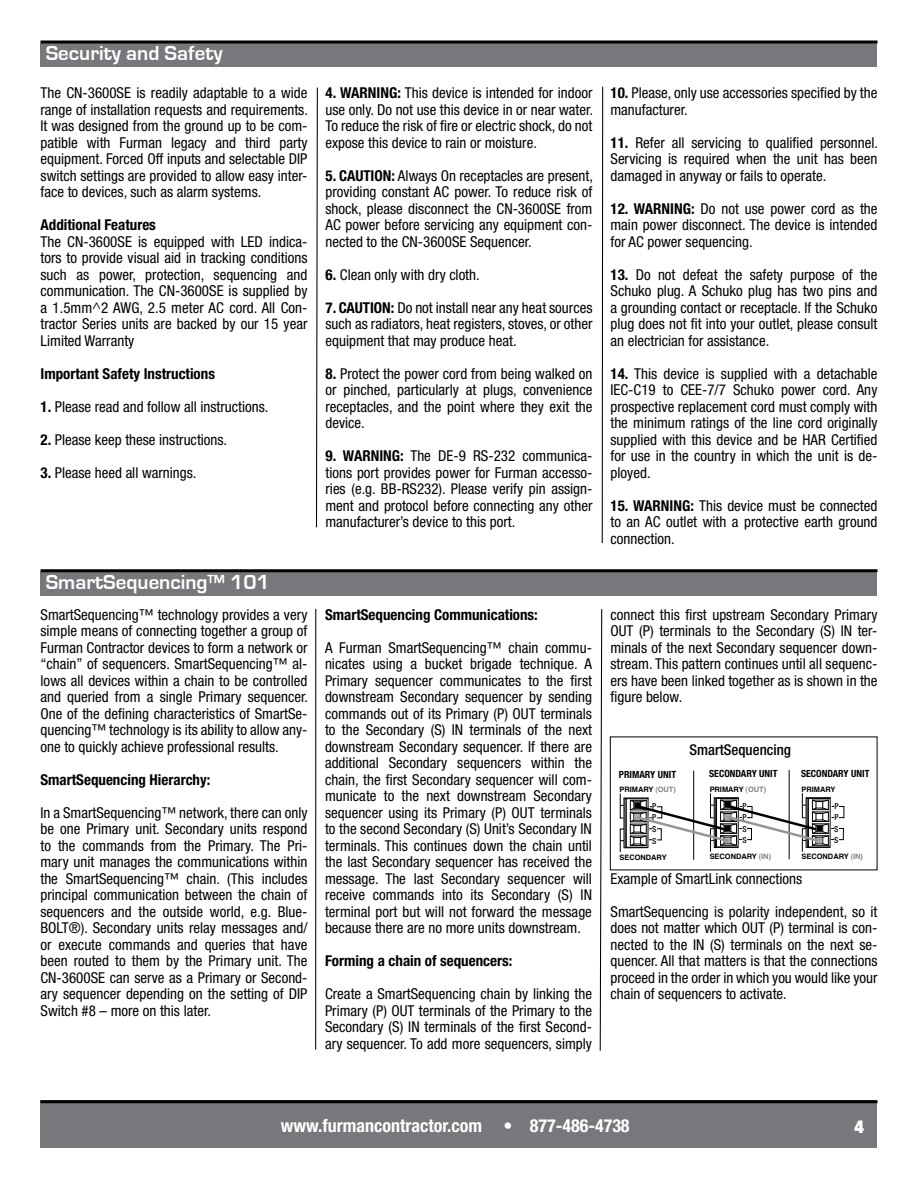
<style>
.page{position:relative;width:918px;height:1188px;background:#fff}
.page>*{position:absolute;margin:0;border:0;box-sizing:border-box;transform-origin:0 0}
.t1{font:700 21px "Eurostile";color:#fff}
.t2{font:700 condensed 18px "Helvetica Neue";color:#fff}
.t3{font:900 expanded 18px "Helvetica Neue";color:#fff}
.t4{font:condensed 15px/16.5px "Helvetica Neue";color:#000;text-align:justify}
.t5{font:700 condensed 15px "Helvetica Neue";color:#000}
.t6{font:500 condensed 14.85px "Helvetica Neue";color:#010101}
.t7{font:500 condensed 13.2px "Helvetica Neue";color:#010101}
.t8{font:700 condensed 9.9px "Helvetica Neue";color:#010101}
.t9{font:500 condensed 8.25px/11.6px "Helvetica Neue";color:#010101;text-align:justify}
.t10{font:700 7.5px "Helvetica";color:#010101}
.t11{font:500 condensed 6.15px "Helvetica Neue";color:#010101}
.t12{font:500 condensed 5.85px/5.8px "Helvetica Neue";color:#010101}
.t13{font:500 condensed 4.95px "Helvetica Neue";color:#010101}
.s1{font-weight:700}
.s2{color:#808285}
</style>
<div class="page">
<div style="left:40px;top:1100px;width:838px;height:48px;background:#77787b"></div>
<hr style="left:40px;top:1100px;width:838px;height:3px;background:#000">
<svg style="left:316px;top:87px;width:2px;height:441px"></svg>
<div style="left:40px;top:44px;width:838px;height:23px;background:#77787b"></div>
<svg style="left:40px;top:40px;width:838px;height:4px;background:#2e2e2f"></svg>
<div style="left:40px;top:572px;width:838px;height:24px;background:#77787b"></div>
<hr style="left:40px;top:569px;width:838px;height:3px;background:#000">
<hr style="left:602px;top:87px;width:1px;height:456px;background:#000">
<hr style="left:315px;top:609px;width:1px;height:441px;background:#000">
<svg style="left:599px;top:609px;width:4px;height:442px"></svg>
<hr style="left:693px;top:771px;width:1px;height:89px;background:#000">
<div style="left:831px;top:806px;width:13px;height:12px;border:1px solid #000"></div>
<div style="left:831px;top:828px;width:13px;height:12px;border:1px solid #000"></div>
<hr style="left:830px;top:798px;width:1px;height:49px;background:#000">
<hr style="left:834px;top:800px;width:4px;height:46px;background:#fff">
<hr style="left:789px;top:770px;width:1px;height:89px;background:#000">
<svg style="left:619px;top:792px;width:211px;height:61px"></svg>
<h1 class="t1" style="left:46px;top:42px;width:178px">Security and Safety</h1>
<p class="t4" style="left:40px;top:84px;width:269px">The CN-3600SE is readily adaptable to a wide range of installation requests and requirements.<br>It was designed from the ground up to be com&shy;patible with Furman legacy and third party equipment. Forced Off inputs and selectable DIP switch settings are provided to allow easy inter&shy;face to devices, such as alarm systems.</p>
<p class="t5" style="left:40px;top:216px;width:117px">Additional Features</p>
<p class="t4" style="left:40px;top:233px;width:269px">The CN-3600SE is equipped with LED indica&shy;tors to provide visual aid in tracking conditions such as power, protection, sequencing and communication. The CN-3600SE is supplied by a 1.5mm^2 AWG, 2.5 meter AC cord. All Con&shy;tractor Series units are backed by our 15 year Limited Warranty</p>
<p class="t5" style="left:40px;top:364px;width:176px">Important Safety Instructions</p>
<p class="t4" style="left:40px;top:398px;width:229px"><span class="s1">1.</span> Please read and follow all instructions.</p>
<p class="t4" style="left:40px;top:431px;width:188px"><span class="s1">2.</span> Please keep these instructions.</p>
<p class="t4" style="left:40px;top:464px;width:157px"><span class="s1">3.</span> Please heed all warnings.</p>
<h1 class="t1" style="left:46px;top:571px;width:226px">SmartSequencing™ 101</h1>
<p class="t4" style="left:40px;top:606px;width:269px">SmartSequencing™ technology provides a very simple means of connecting together a group of Furman Contractor devices to form a network or “chain” of sequencers. SmartSequencing™ al&shy;lows all devices within a chain to be controlled and queried from a single Primary sequencer.<br>One of the defining characteristics of SmartSe&shy;quencing™ technology is its ability to allow any&shy;one to quickly achieve professional results.</p>
<p class="t5" style="left:40px;top:770px;width:171px">SmartSequencing Hierarchy:</p>
<p class="t4" style="left:40px;top:804px;width:269px">In a SmartSequencing™ network, there can only be one Primary unit. Secondary units respond to the commands from the Primary. The Pri&shy;mary unit manages the communications within the SmartSequencing™ chain. (This includes principal communication between the chain of sequencers and the outside world, e.g. Blue-BOLT®). Secondary units relay messages and/ or execute commands and queries that have been routed to them by the Primary unit. The CN-3600SE can serve as a Primary or Second&shy;ary sequencer depending on the setting of DIP Switch #8 – more on this later.</p>
<p class="t4" style="left:326px;top:84px;width:269px"><span class="s1">4. WARNING:</span> This device is intended for indoor use only. Do not use this device in or near water.<br>To reduce the risk of fire or electric shock, do not expose this device to rain or moisture.</p>
<p class="t4" style="left:326px;top:167px;width:269px"><span class="s1">5. CAUTION:</span> Always On receptacles are present, providing constant AC power. To reduce risk of shock, please disconnect the CN-3600SE from AC power before servicing any equipment con&shy;nected to the CN-3600SE Sequencer.</p>
<p class="t4" style="left:326px;top:266px;width:156px"><span class="s1">6.</span> Clean only with dry cloth.</p>
<p class="t4" style="left:326px;top:299px;width:269px"><span class="s1">7. CAUTION:</span> Do not install near any heat sources such as radiators, heat registers, stoves, or other equipment that may produce heat.</p>
<p class="t4" style="left:326px;top:365px;width:269px"><span class="s1">8.</span> Protect the power cord from being walked on or pinched, particularly at plugs, convenience receptacles, and the point where they exit the device.</p>
<p class="t4" style="left:326px;top:447px;width:269px"><span class="s1">9. WARNING:</span> The DE-9 RS-232 communica&shy;tions port provides power for Furman accesso&shy;ries (e.g. BB-RS232). Please verify pin assign&shy;ment and protocol before connecting any other manufacturer’s device to this port.</p>
<p class="t4" style="left:610px;top:84px;width:268px"><span class="s1">10.</span> Please, only use accessories specified by the manufacturer.</p>
<p class="t4" style="left:610px;top:134px;width:269px"><span class="s1">11.</span> Refer all servicing to qualified personnel.<br>Servicing is required when the unit has been damaged in anyway or fails to operate.</p>
<p class="t4" style="left:610px;top:200px;width:269px"><span class="s1">12. WARNING:</span> Do not use power cord as the main power disconnect. The device is intended for AC power sequencing.</p>
<p class="t4" style="left:610px;top:266px;width:269px"><span class="s1">13.</span> Do not defeat the safety purpose of the Schuko plug. A Schuko plug has two pins and a grounding contact or receptacle. If the Schuko plug does not fit into your outlet, please consult an electrician for assistance.</p>
<p class="t4" style="left:610px;top:365px;width:269px"><span class="s1">14.</span> This device is supplied with a detachable IEC-C19 to CEE-7/7 Schuko power cord. Any prospective replacement cord must comply with the minimum ratings of the line cord originally supplied with this device and be HAR Certified for use in the country in which the unit is de&shy;ployed.</p>
<p class="t4" style="left:610px;top:497px;width:269px"><span class="s1">15. WARNING:</span> This device must be connected to an AC outlet with a protective earth ground connection.</p>
<p class="t12" style="left:831px;top:454px;width:18px">COMM/<br>POWER</p>
<p class="t11" style="left:487px;top:613px;width:35px">REMOTE PORT</p>
<p class="t7" style="left:720px;top:604px;width:92px">SmartSequencing</p>
<p class="t9" style="left:753px;top:634px;width:6px">P P S S</p>
<p class="t5" style="left:325px;top:605px;width:214px">SmartSequencing Communications:</p>
<p class="t4" style="left:325px;top:639px;width:269px">A Furman SmartSequencing™ chain commu&shy;nicates using a bucket brigade technique. A Primary sequencer communicates to the first downstream Secondary sequencer by sending commands out of its Primary (P) OUT terminals to the Secondary (S) IN terminals of the next downstream Secondary sequencer. If there are additional Secondary sequencers within the chain, the first Secondary sequencer will com&shy;municate to the next downstream Secondary sequencer using its Primary (P) OUT terminals to the second Secondary (S) Unit’s Secondary IN terminals. This continues down the chain until the last Secondary sequencer has received the message. The last Secondary sequencer will receive commands into its Secondary (S) IN terminal port but will not forward the message because there are no more units downstream.</p>
<p class="t5" style="left:325px;top:952px;width:189px">Forming a chain of sequencers:</p>
<p class="t4" style="left:325px;top:986px;width:269px">Create a SmartSequencing chain by linking the Primary (P) OUT terminals of the Primary to the Secondary (S) IN terminals of the first Second&shy;ary sequencer. To add more sequencers, simply</p>
<p class="t4" style="left:610px;top:606px;width:269px">connect this first upstream Secondary Primary OUT (P) terminals to the Secondary (S) IN ter&shy;minals of the next Secondary sequencer down&shy;stream. This pattern continues until all sequenc&shy;ers have been linked together as is shown in the figure below.</p>
<p class="t10" style="left:804px;top:622px;width:17px">OUT</p>
<p class="t10" style="left:740px;top:622px;width:17px">OUT</p>
<p class="t10" style="left:674px;top:622px;width:17px">OUT</p>
<p class="t13" style="left:484px;top:638px;width:12px">+12V</p>
<p class="t13" style="left:485px;top:661px;width:10px">REM</p>
<p class="t13" style="left:485px;top:673px;width:10px">GND</p>
<p class="t9" style="left:817px;top:646px;width:6px">P S S</p>
<p class="t9" style="left:686px;top:646px;width:6px">P<br>S</p>
<p class="t10" style="left:807px;top:679px;width:9px">IN</p>
<p class="t10" style="left:744px;top:679px;width:9px">IN</p>
<p class="t10" style="left:677px;top:679px;width:9px">IN</p>
<p class="t6" style="left:690px;top:740px;width:103px">SmartSequencing</p>
<p class="t8" style="left:709px;top:768px;width:70px">SECONDARY UNIT</p>
<p class="t9" style="left:742px;top:800px;width:6px">P P S S</p>
<p class="t8" style="left:801px;top:768px;width:70px">SECONDARY UNIT</p>
<p class="t9" style="left:834px;top:800px;width:6px">P P S S</p>
<p class="t8" style="left:619px;top:768px;width:59px">PRIMARY UNIT</p>
<p class="t10" style="left:710px;top:783px;width:58px">PRIMARY <span class="s2">(OUT)</span></p>
<p class="t10" style="left:802px;top:783px;width:35px">PRIMARY</p>
<p class="t10" style="left:619px;top:784px;width:58px">PRIMARY <span class="s2">(OUT)</span></p>
<p class="t9" style="left:652px;top:800px;width:6px">P P S S</p>
<p class="t10" style="left:710px;top:851px;width:63px">SECONDARY <span class="s2">(IN)</span></p>
<p class="t10" style="left:802px;top:851px;width:63px">SECONDARY <span class="s2">(IN)</span></p>
<p class="t10" style="left:619px;top:851px;width:49px">SECONDARY</p>
<p class="t4" style="left:610px;top:870px;width:193px">Example of SmartLink connections</p>
<p class="t4" style="left:610px;top:903px;width:269px">SmartSequencing is polarity independent, so it does not matter which OUT (P) terminal is con&shy;nected to the IN (S) terminals on the next se&shy;quencer. All that matters is that the connections proceed in the order in which you would like your chain of sequencers to activate.</p>
<p class="t2" style="left:281px;top:1115px;width:350px">www.furmancontractor.com • 877-486-4738</p>
<p class="t3" style="left:855px;top:1115px;width:11px">4</p>
</div>
